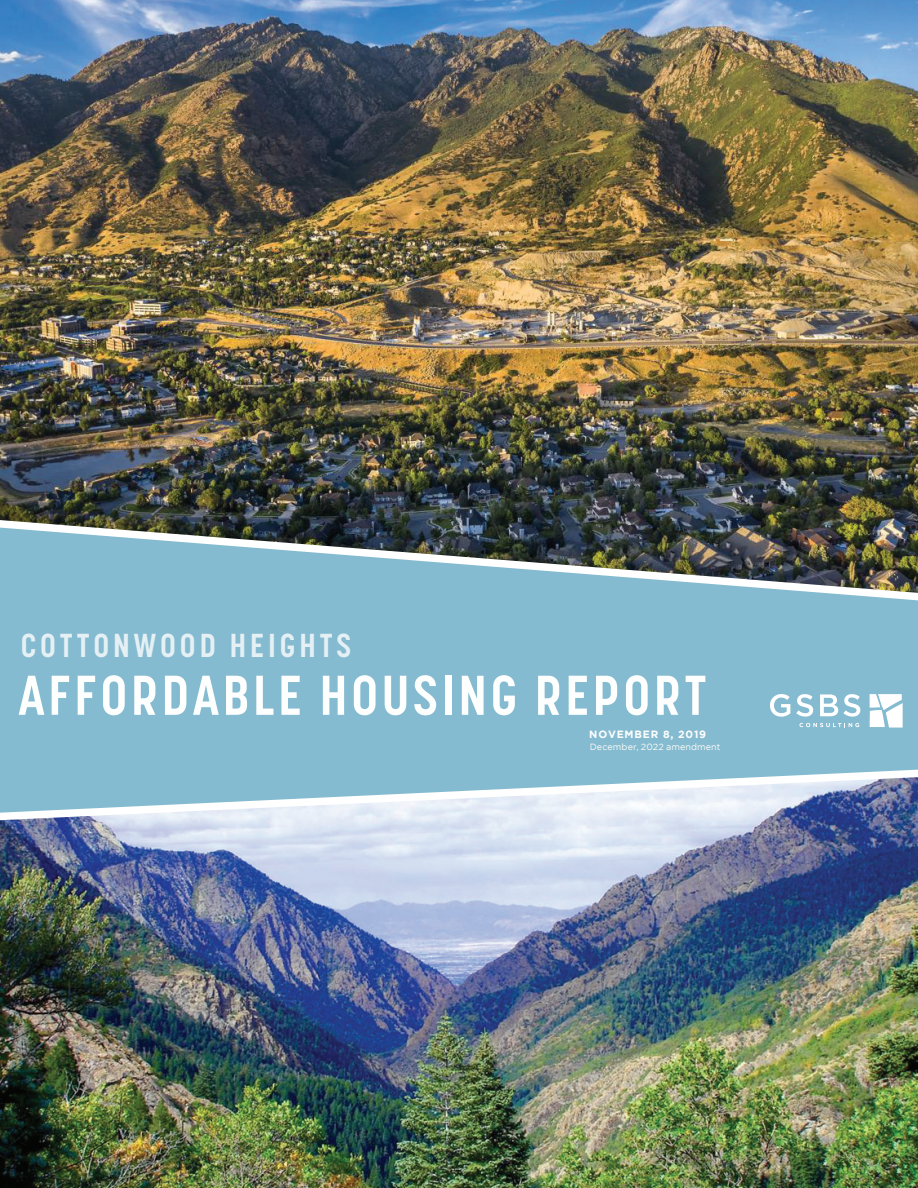
<style>
.page{position:relative;width:918px;height:1188px;background:#fff}
.page>*{position:absolute;margin:0;border:0;box-sizing:border-box;transform-origin:0 0}
.t1{font:700 55.5px "Korolev Condensed";letter-spacing:.07em;color:#fdfefe}
.t2{font:700 32.85px "Korolev Condensed";letter-spacing:.12em;color:rgb(255 255 255/.79)}
.t3{font:700 10.5px "Gotham";letter-spacing:.075em;color:#fefefe}
.Bullets{font:9px "Gotham";letter-spacing:.01em;color:#f9faf7}
</style>
<div class="page">
<img style="left:0;top:0;width:918px;height:1188px">
<div style="left:0;top:606px;width:918px;height:159px;background:#85bbd0"></div>
<img style="left:0;top:512px;width:918px;height:94px">
<svg style="left:0;top:765px;width:918px;height:61px;background:#aecadc"></svg>
<svg style="left:870px;top:694px;width:33px;height:34px"></svg>
<svg style="left:770px;top:694px;width:20px;height:23px"></svg>
<svg style="left:796px;top:694px;width:17px;height:23px"></svg>
<svg style="left:820px;top:694px;width:40px;height:23px"></svg>
<svg style="left:799px;top:723px;width:60px;height:4px"></svg>
<p class="t2" style="left:21px;top:626px;width:332px">COTTONWOOD HEIGHTS</p>
<p class="t1" style="left:18px;top:662px;width:689px">AFFORDABLE HOUSING REPORT</p>
<p class="Bullets" style="left:590px;top:741px;width:132px">December, 2022 amendment</p>
<p class="t3" style="left:589px;top:729px;width:118px">NOVEMBER 8, 2019</p>
</div>
